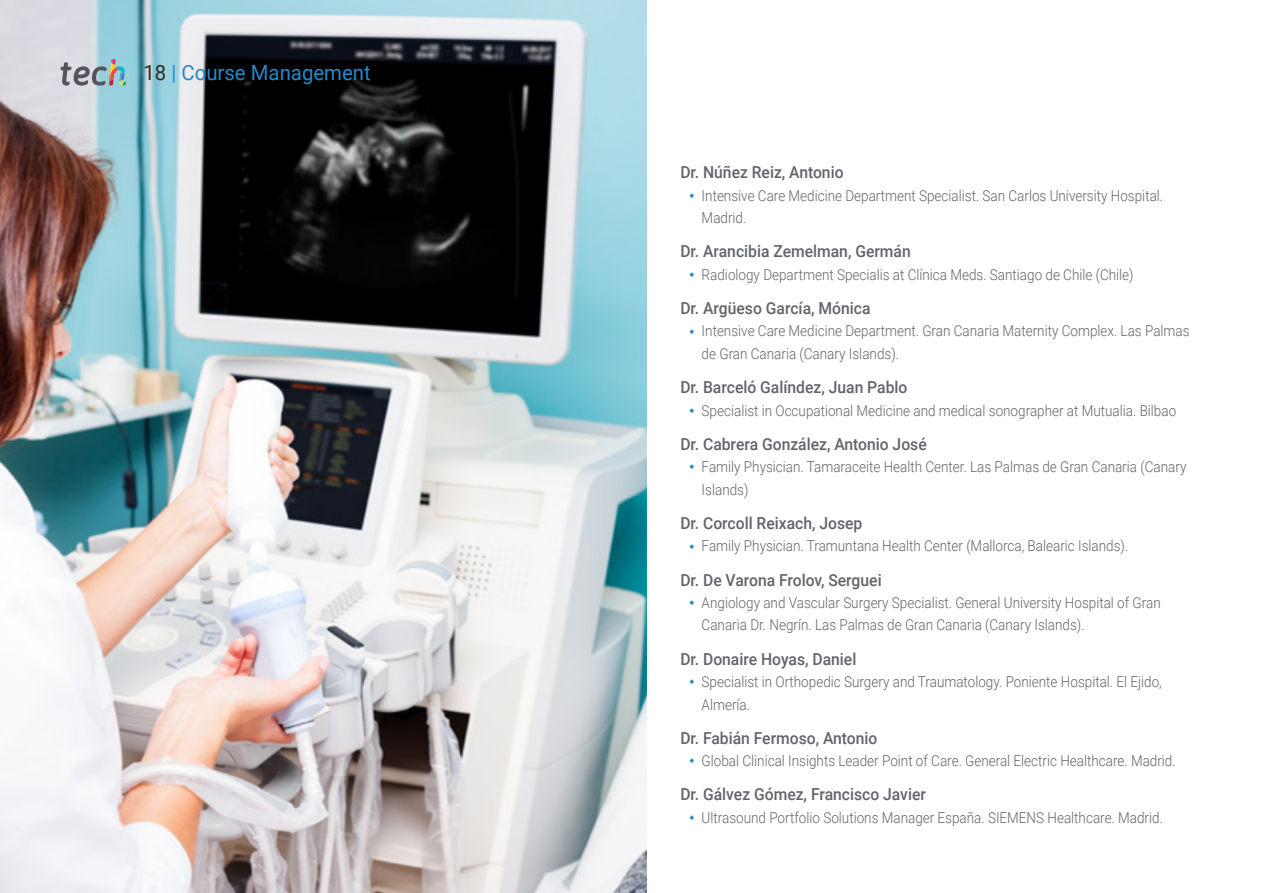
<style>
.page{position:relative;width:1263px;height:893px;background:#fff}
.page>*{position:absolute;margin:0;border:0;box-sizing:border-box;transform-origin:0 0}
.t1{font:21px "Roboto";color:#2488c9}
.t2{font:500 16.5px "Roboto";color:#61646a;scale:.95 1}
.t3{font:300 15px/22.5px "Roboto";color:#61646a;scale:.9 1}
.s1{color:#312e20}
</style>
<div class="page">
<img style="left:0;top:0;width:646px;height:893px">
<svg style="left:61px;top:59px;width:65px;height:27px;background:#9facb1"></svg>
<h1 class="t1" style="left:144px;top:57px;width:229px"><span class="s1">18</span> | Course Management</h1>
<p class="t2" style="left:680px;top:161px;width:173px">Dr. Núñez Reiz, Antonio</p>
<p class="t3" style="left:702px;top:183px;width:514px">Intensive Care Medicine Department Specialist. San Carlos University Hospital.<br>Madrid.</p>
<p class="t2" style="left:680px;top:240px;width:244px">Dr. Arancibia Zemelman, Germán</p>
<p class="t3" style="left:702px;top:263px;width:481px">Radiology Department Specialis at Clínica Meds. Santiago de Chile (Chile)</p>
<p class="t2" style="left:680px;top:297px;width:202px">Dr. Argüeso García, Mónica</p>
<p class="t3" style="left:702px;top:319px;width:544px">Intensive Care Medicine Department. Gran Canaria Maternity Complex. Las Palmas de Gran Canaria (Canary Islands).</p>
<p class="t2" style="left:680px;top:376px;width:240px">Dr. Barceló Galíndez, Juan Pablo</p>
<p class="t3" style="left:702px;top:398px;width:529px">Specialist in Occupational Medicine and medical sonographer at Mutualia. Bilbao</p>
<p class="t2" style="left:680px;top:432px;width:261px">Dr. Cabrera González, Antonio José</p>
<p class="t3" style="left:702px;top:455px;width:540px">Family Physician. Tamaraceite Health Center. Las Palmas de Gran Canaria (Canary<br>Islands)</p>
<p class="t2" style="left:680px;top:511px;width:193px">Dr. Corcoll Reixach, Josep</p>
<p class="t3" style="left:702px;top:534px;width:475px">Family Physician. Tramuntana Health Center (Mallorca, Balearic Islands).</p>
<p class="t2" style="left:680px;top:568px;width:213px">Dr. De Varona Frolov, Serguei</p>
<p class="t3" style="left:702px;top:591px;width:512px">Angiology and Vascular Surgery Specialist. General University Hospital of Gran<br>Canaria Dr. Negrín. Las Palmas de Gran Canaria (Canary Islands).</p>
<p class="t2" style="left:680px;top:647px;width:187px">Dr. Donaire Hoyas, Daniel</p>
<p class="t3" style="left:702px;top:670px;width:513px">Specialist in Orthopedic Surgery and Traumatology. Poniente Hospital. El Ejido,<br>Almería.</p>
<p class="t2" style="left:680px;top:726px;width:209px">Dr. Fabián Fermoso, Antonio</p>
<p class="t3" style="left:702px;top:749px;width:528px">Global Clinical Insights Leader Point of Care. General Electric Healthcare. Madrid.</p>
<p class="t2" style="left:680px;top:783px;width:260px">Dr. Gálvez Gómez, Francisco Javier</p>
<p class="t3" style="left:702px;top:806px;width:514px">Ultrasound Portfolio Solutions Manager España. SIEMENS Healthcare. Madrid.</p>
</div>
